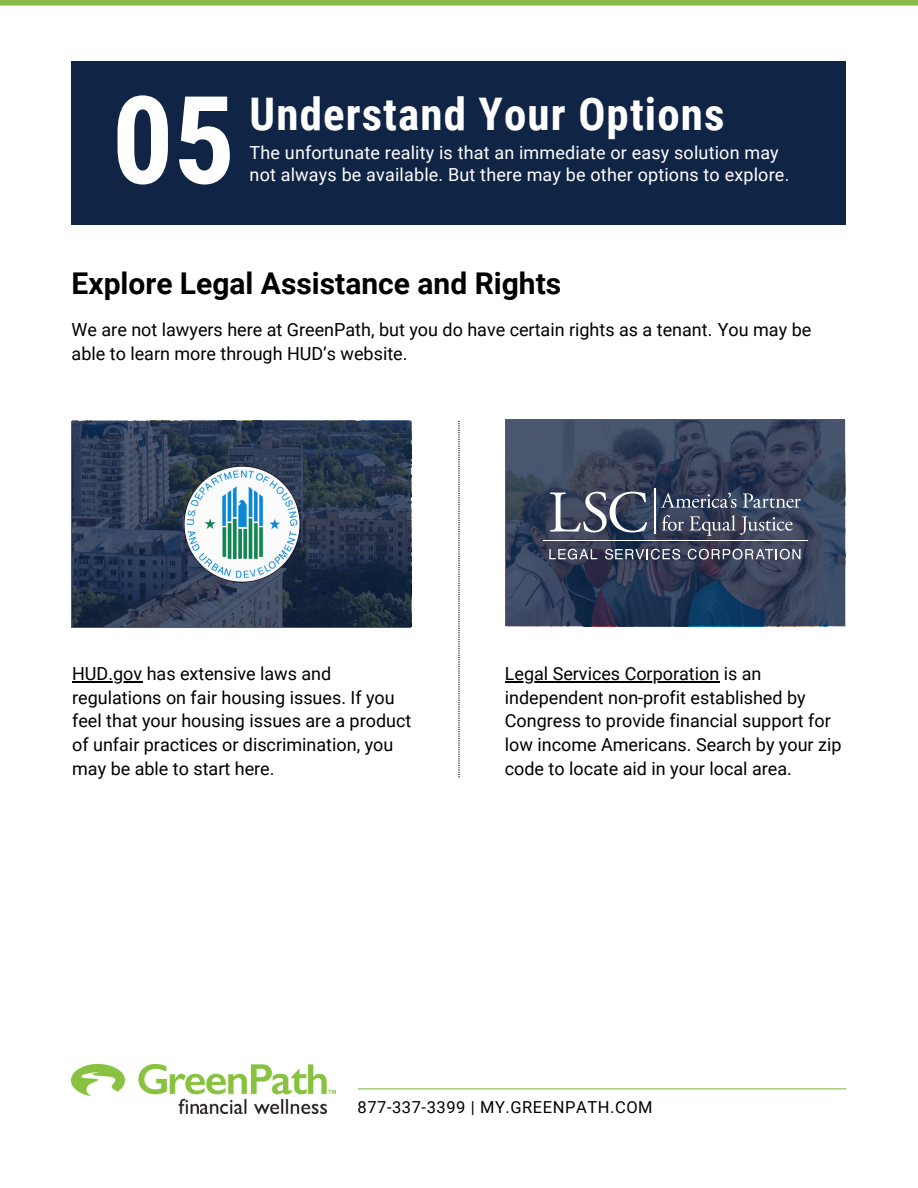
<style>
.page{position:relative;width:918px;height:1188px;background:#fff}
.page>*{position:absolute;margin:0;border:0;box-sizing:border-box;transform-origin:0 0}
.t1{font:700 121.95px "Roboto Condensed";color:#fff}
.t2{font:700 45px "Roboto Condensed";letter-spacing:.025em;color:#fff}
.t3{font:700 30px "Roboto";color:#000}
.t4{font:18px/23.7px "Roboto";color:#000}
.t5{font:18px/22.5px "Roboto";letter-spacing:.01em;color:#fff}
.t6{font:16.5px "Roboto";letter-spacing:.035em;color:#000}
</style>
<div class="page">
<img style="left:72px;top:1064px;width:264px;height:50px">
<hr style="left:358px;top:1088px;width:488px;height:1px;background:#87bd48">
<div style="left:0;top:0;width:918px;height:6px;background:#87bd48"></div>
<div style="left:72px;top:61px;width:774px;height:164px;background:#102446"></div>
<svg style="left:458px;top:421px;width:2px;height:358px"></svg>
<svg style="left:71px;top:421px;width:340px;height:206px;background:#2a3850"></svg>
<svg style="left:505px;top:419px;width:340px;height:207px;background:#35425c"></svg>
<hr style="left:654px;top:489px;width:1px;height:45px;background:#fff">
<hr style="left:543px;top:540px;width:264px;height:1px;background:#fff">
<svg style="left:550px;top:492px;width:97px;height:41px"></svg>
<svg style="left:549px;top:549px;width:48px;height:11px"></svg>
<svg style="left:605px;top:549px;width:75px;height:11px"></svg>
<svg style="left:688px;top:549px;width:112px;height:11px"></svg>
<svg style="left:661px;top:493px;width:75px;height:15px"></svg>
<svg style="left:743px;top:493px;width:58px;height:15px"></svg>
<svg style="left:662px;top:515px;width:131px;height:21px;background:#595f72"></svg>
<img style="left:183px;top:466px;width:117px;height:117px">
<hr style="left:72px;top:681px;width:70px;height:1px;background:#000">
<hr style="left:505px;top:681px;width:215px;height:1px;background:#000">
<h1 class="t1" style="left:112px;top:70px;width:125px">05</h1>
<h2 class="t2" style="left:250px;top:89px;width:476px">Understand Your Options</h2>
<p class="t5" style="left:250px;top:141px;width:541px">The unfortunate reality is that an immediate or easy solution may not always be available. But there may be other options to explore.</p>
<h3 class="t3" style="left:72px;top:267px;width:491px">Explore Legal Assistance and Rights</h3>
<p class="t4" style="left:72px;top:318px;width:741px">We are not lawyers here at GreenPath, but you do have certain rights as a tenant. You may be able to learn more through HUD’s website.</p>
<p class="t4" style="left:72px;top:662px;width:341px">HUD.gov has extensive laws and regulations on fair housing issues. If you feel that your housing issues are a product of unfair practices or discrimination, you may be able to start here.</p>
<p class="t4" style="left:505px;top:662px;width:338px">Legal Services Corporation is an independent non-profit established by Congress to provide financial support for low income Americans. Search by your zip code to locate aid in your local area.</p>
<p class="t6" style="left:358px;top:1098px;width:297px">877-337-3399 | MY.GREENPATH.COM</p>
</div>
